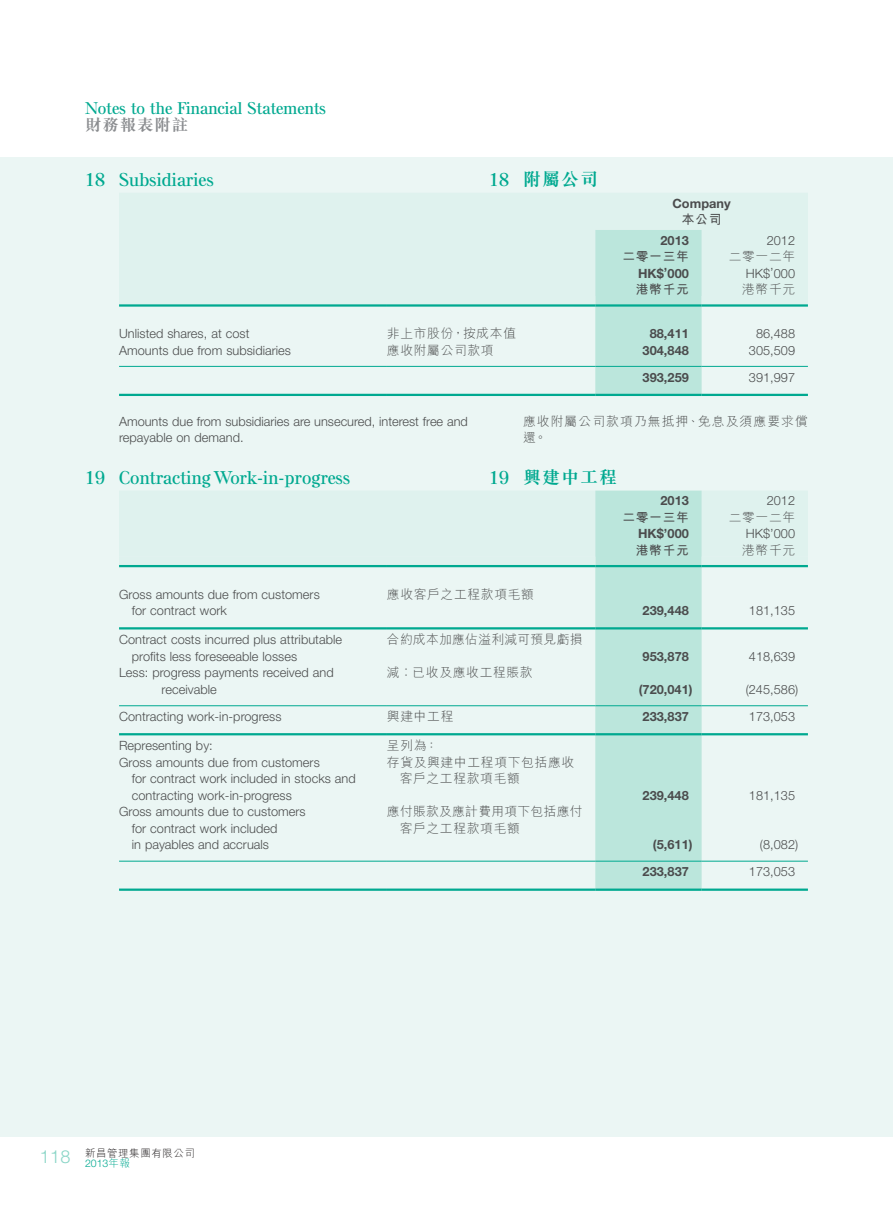
<style>
.page{position:relative;width:893px;height:1212px;background:#fff}
.page>*{position:absolute;margin:0;border:0;box-sizing:border-box;transform-origin:0 0}
.Heading_1{font:600 18px "Else NPL Std";letter-spacing:.01em;color:#00a990}
.C_Heading_1{font:700 18px "M Sung HK";letter-spacing:.06em;color:#00a990}
.t1{font:600 16.5px "Else NPL Std";letter-spacing:.005em;color:#00a990}
.t2{font:700 16.5px "M Sung HK";letter-spacing:.055em;color:#8a8c8f}
.Body_Text{font:300 12.75px/16.5px "Helvetica Neue LT Std";letter-spacing:.005em;color:#4b4c4d}
.Body_Text-2{font:700 12.75px "Helvetica Neue LT Std";letter-spacing:.005em;color:#4b4c4d}
.Body_Text-3{font:300 12.75px/16.5px "M Hei HK";letter-spacing:.055em;color:#4b4c4d}
.Body_Text-4{font:300 12.75px/16.5px "M Hei HK";letter-spacing:.025em;color:#4b4c4d}
.C_Body_Text{font:300 12.75px/16.5px "M Hei HK";letter-spacing:.09em;color:#4b4c4d}
.Body_Text-5{font:700 12.75px "M Hei HK";letter-spacing:.055em;color:#4b4c4d}
.t3{font:300 10.5px "M Hei HK";letter-spacing:.055em;color:#231f20}
.t4{font:300 10.5px "Helvetica Neue LT Std";color:#00a990}
.s1{font-family:"Else NPL Std";font-weight:600}
.s2{font-family:"M Hei HK"}
</style>
<div class="page">
<div style="left:0;top:157px;width:893px;height:979px;background:#ebf6f4"></div>
<div style="left:119px;top:193px;width:689px;height:37px;background:#dff2ee"></div>
<svg style="left:119px;top:230px;width:689px;height:164px"></svg>
<hr style="left:119px;top:304px;width:268px;height:3px;background:#00a990">
<hr style="left:387px;top:304px;width:208px;height:3px;background:#00a990">
<hr style="left:595px;top:304px;width:107px;height:3px;background:#00a990">
<hr style="left:702px;top:304px;width:106px;height:3px;background:#00a990">
<hr style="left:119px;top:366px;width:268px;height:1px;background:#00a990">
<hr style="left:387px;top:366px;width:208px;height:1px;background:#00a990">
<hr style="left:595px;top:366px;width:107px;height:1px;background:#00a990">
<hr style="left:702px;top:366px;width:106px;height:1px;background:#00a990">
<hr style="left:119px;top:394px;width:268px;height:2px;background:#00a990">
<hr style="left:387px;top:394px;width:208px;height:2px;background:#00a990">
<hr style="left:595px;top:394px;width:107px;height:2px;background:#00a990">
<hr style="left:702px;top:394px;width:106px;height:2px;background:#00a990">
<svg style="left:119px;top:491px;width:689px;height:397px"></svg>
<hr style="left:119px;top:565px;width:268px;height:2px;background:#00a990">
<hr style="left:387px;top:565px;width:208px;height:2px;background:#00a990">
<hr style="left:595px;top:565px;width:107px;height:2px;background:#00a990">
<hr style="left:702px;top:565px;width:106px;height:2px;background:#00a990">
<hr style="left:119px;top:627px;width:268px;height:2px;background:#00a990">
<hr style="left:387px;top:627px;width:208px;height:2px;background:#00a990">
<hr style="left:595px;top:627px;width:107px;height:2px;background:#00a990">
<hr style="left:702px;top:627px;width:106px;height:2px;background:#00a990">
<hr style="left:119px;top:705px;width:268px;height:1px;background:#00a990">
<hr style="left:387px;top:705px;width:208px;height:1px;background:#00a990">
<hr style="left:595px;top:705px;width:107px;height:1px;background:#00a990">
<hr style="left:702px;top:705px;width:106px;height:1px;background:#00a990">
<hr style="left:119px;top:733px;width:268px;height:2px;background:#00a990">
<hr style="left:387px;top:733px;width:208px;height:2px;background:#00a990">
<hr style="left:595px;top:733px;width:107px;height:2px;background:#00a990">
<hr style="left:702px;top:733px;width:106px;height:2px;background:#00a990">
<hr style="left:119px;top:861px;width:268px;height:1px;background:#00a990">
<hr style="left:387px;top:861px;width:208px;height:1px;background:#00a990">
<hr style="left:595px;top:861px;width:107px;height:1px;background:#00a990">
<hr style="left:702px;top:861px;width:106px;height:1px;background:#00a990">
<hr style="left:119px;top:888px;width:268px;height:3px;background:#00a990">
<hr style="left:387px;top:888px;width:208px;height:3px;background:#00a990">
<hr style="left:595px;top:888px;width:107px;height:3px;background:#00a990">
<hr style="left:702px;top:888px;width:106px;height:3px;background:#00a990">
<p class="t1" style="left:85px;top:98px;width:242px">Notes to the Financial Statements</p>
<p class="t2" style="left:85px;top:116px;width:105px">財務報表附註</p>
<p class="Heading_1" style="left:85px;top:169px;width:130px">18 Subsidiaries</p>
<p class="C_Heading_1" style="left:489px;top:170px;width:111px"><span class="s1">18</span> 附屬公司</p>
<p class="Body_Text-2" style="left:672px;top:195px;width:60px">Company</p>
<p class="Body_Text-5" style="left:682px;top:210px;width:41px">本公司</p>
<p class="Body_Text-2" style="left:660px;top:232px;width:30px">2013</p>
<p class="Body_Text" style="left:767px;top:232px;width:30px">2012</p>
<p class="Body_Text-5" style="left:622px;top:247px;width:68px">二零一三年</p>
<p class="Body_Text-3" style="left:729px;top:248px;width:68px">二零一二年</p>
<p class="Body_Text-2" style="left:638px;top:265px;width:52px">HK$’000</p>
<p class="Body_Text" style="left:746px;top:265px;width:51px">HK$’000</p>
<p class="Body_Text-5" style="left:636px;top:280px;width:55px">港幣千元</p>
<p class="Body_Text-3" style="left:742px;top:281px;width:55px">港幣千元</p>
<p class="Body_Text" style="left:119px;top:325px;width:132px">Unlisted shares, at cost</p>
<p class="Body_Text-3" style="left:387px;top:325px;width:131px">非上市股份，按成本值</p>
<p class="Body_Text-2" style="left:650px;top:326px;width:41px">88,411</p>
<p class="Body_Text" style="left:756px;top:325px;width:41px">86,488</p>
<p class="Body_Text" style="left:119px;top:341px;width:173px">Amounts due from subsidiaries</p>
<p class="Body_Text-3" style="left:387px;top:341px;width:108px">應收附屬公司款項</p>
<p class="Body_Text-2" style="left:643px;top:342px;width:48px">304,848</p>
<p class="Body_Text" style="left:749px;top:341px;width:48px">305,509</p>
<p class="Body_Text-2" style="left:643px;top:369px;width:48px">393,259</p>
<p class="Body_Text" style="left:749px;top:369px;width:48px">391,997</p>
<p class="Body_Text" style="left:119px;top:413px;width:350px">Amounts due from subsidiaries are unsecured, interest free and repayable on demand.</p>
<p class="Heading_1" style="left:85px;top:467px;width:267px">19 Contracting Work-in-progress</p>
<p class="Body_Text-2" style="left:660px;top:493px;width:30px">2013</p>
<p class="Body_Text" style="left:767px;top:492px;width:30px">2012</p>
<p class="Body_Text-5" style="left:622px;top:508px;width:68px">二零一三年</p>
<p class="Body_Text-3" style="left:729px;top:509px;width:68px">二零一二年</p>
<p class="Body_Text-2" style="left:638px;top:526px;width:52px">HK$’000</p>
<p class="Body_Text" style="left:746px;top:525px;width:51px">HK$’000</p>
<p class="Body_Text-5" style="left:636px;top:541px;width:55px">港幣千元</p>
<p class="Body_Text-3" style="left:742px;top:542px;width:55px">港幣千元</p>
<p class="Body_Text" style="left:132px;top:585px;width:189px;text-indent:-13px">Gross amounts due from customers for contract work</p>
<p class="Body_Text-3" style="left:387px;top:585px;width:149px">應收客戶之工程款項毛額</p>
<p class="C_Body_Text" style="left:523px;top:413px;width:286px">應收附屬公司款項乃無抵押、免息及須應要求償還。</p>
<p class="C_Heading_1" style="left:489px;top:468px;width:130px"><span class="s1">19</span> 興建中工程</p>
<p class="Body_Text-2" style="left:643px;top:603px;width:48px">239,448</p>
<p class="Body_Text" style="left:749px;top:602px;width:48px">181,135</p>
<p class="Body_Text" style="left:132px;top:631px;width:212px;text-indent:-13px">Contract costs incurred plus attributable profits less foreseeable losses</p>
<p class="Body_Text-4" style="left:387px;top:631px;width:197px">合約成本加應佔溢利減可預見虧損</p>
<p class="Body_Text" style="left:162px;top:664px;width:174px;text-indent:-43px">Less: progress payments received and receivable</p>
<p class="Body_Text-3" style="left:387px;top:664px;width:147px">減︰已收及應收工程賬款</p>
<p class="Body_Text-2" style="left:643px;top:648px;width:48px">953,878</p>
<p class="Body_Text" style="left:749px;top:648px;width:48px">418,639</p>
<p class="Body_Text-2" style="left:639px;top:681px;width:56px">(720,041)</p>
<p class="Body_Text" style="left:746px;top:681px;width:54px">(245,586)</p>
<p class="Body_Text" style="left:119px;top:708px;width:164px">Contracting work-in-progress</p>
<p class="Body_Text-3" style="left:387px;top:708px;width:68px">興建中工程</p>
<p class="Body_Text-2" style="left:643px;top:708px;width:48px">233,837</p>
<p class="Body_Text" style="left:749px;top:708px;width:48px">173,053</p>
<p class="Body_Text" style="left:119px;top:737px;width:95px">Representing by:</p>
<p class="Body_Text-3" style="left:387px;top:737px;width:52px">呈列為：</p>
<p class="Body_Text" style="left:132px;top:754px;width:225px;text-indent:-13px">Gross amounts due from customers<br>for contract work included in stocks and contracting work-in-progress</p>
<p class="Body_Text-3" style="left:400px;top:754px;width:176px;text-indent:-13px">存貨及興建中工程項下包括應收客戶之工程款項毛額</p>
<p class="Body_Text-2" style="left:643px;top:787px;width:48px">239,448</p>
<p class="Body_Text" style="left:749px;top:787px;width:48px">181,135</p>
<p class="Body_Text" style="left:132px;top:803px;width:175px;text-indent:-13px">Gross amounts due to customers for contract work included<br>in payables and accruals</p>
<p class="Body_Text-4" style="left:400px;top:803px;width:184px;text-indent:-13px">應付賬款及應計費用項下包括應付客戶之工程款項毛額</p>
<p class="Body_Text-2" style="left:653px;top:837px;width:41px">(5,611)</p>
<p class="Body_Text" style="left:760px;top:836px;width:40px">(8,082)</p>
<p class="Body_Text-2" style="left:643px;top:864px;width:48px">233,837</p>
<p class="Body_Text" style="left:749px;top:863px;width:48px">173,053</p>
<p class="t3" style="left:85px;top:1147px;width:112px">新昌管理集團有限公司</p>
<p class="t4" style="left:40px;top:1157px;width:92px"><sup>118</sup> 2013<span class="s2">年報</span></p>
</div>
